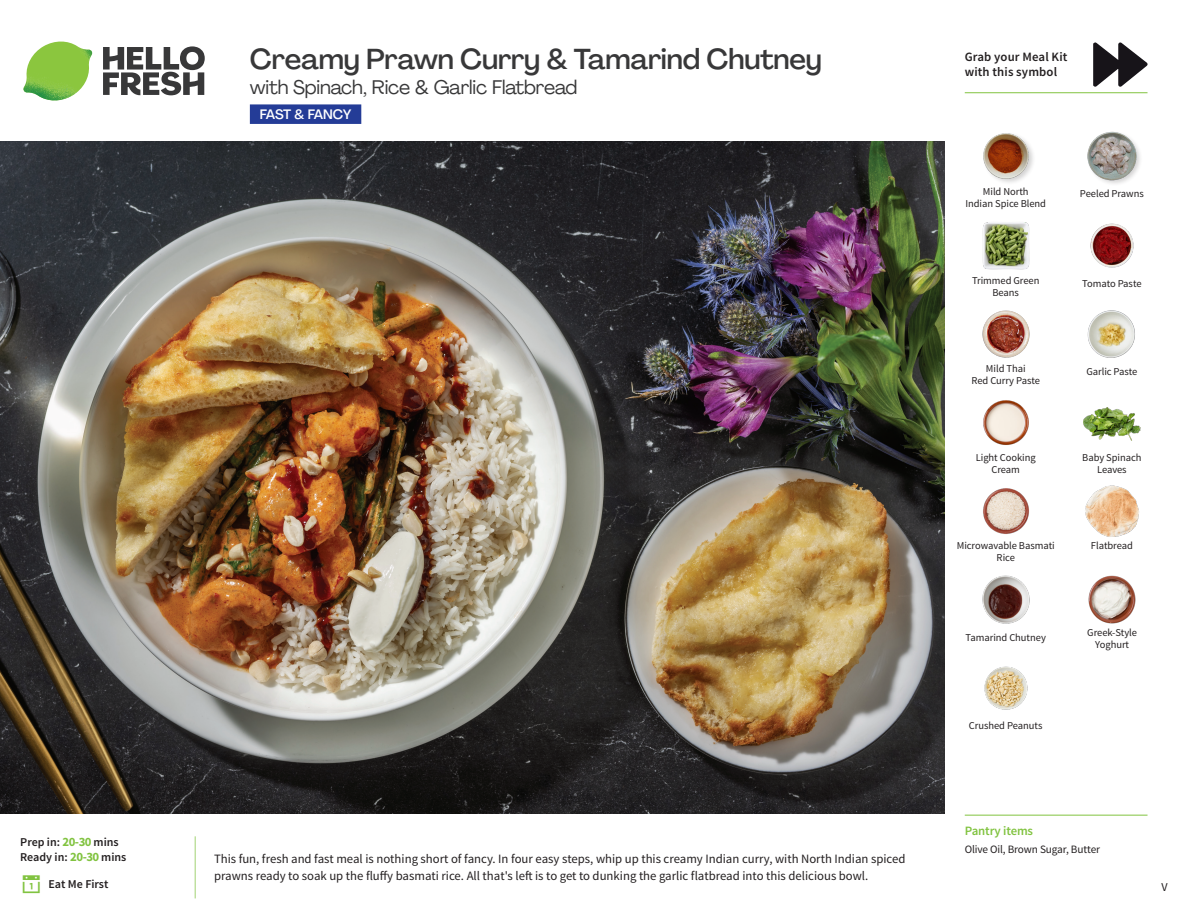
<style>
.page{position:relative;width:1188px;height:918px;background:#fff}
.page>*{position:absolute;margin:0;border:0;box-sizing:border-box;transform-origin:0 0}
._15_Titel_UK{font:500 28.5px "Agrandir";letter-spacing:-.01em;color:#383839}
._15_Titel_UK-2{font:19.5px "Agrandir";letter-spacing:-.01em;color:#383839}
.t1{font:500 13.5px "Agrandir";letter-spacing:-.035em;color:#fff}
.Step_6_Text_AU{font:12.75px/16.5px "Source Sans Pro";color:#231f20}
.t2{font:600 12.75px/15px "Source Sans Pro";letter-spacing:.01em;color:#231f20}
._04_Headers_Front{font:600 12.75px "Source Sans Pro";letter-spacing:-.01em;color:#81c340}
._04_Intro{font:600 12px "Source Sans Pro";color:#231f20}
.t3{font:12px "Source Sans Pro";color:#231f20}
._05_Pantry{font:11.25px "Source Sans Pro";letter-spacing:-.01em;color:#231f20}
._18_FRONT_ingredients{font:10.5px/12px "Source Sans Pro";letter-spacing:-.005em;color:#231f20;text-align:center}
.s1{font-weight:700;font-size:12.75px;color:#81c340}
</style>
<div class="page">
<svg style="left:103px;top:46px;width:102px;height:49px"></svg>
<img style="left:23px;top:42px;width:69px;height:59px">
<img style="left:0;top:142px;width:945px;height:672px">
<div style="left:250px;top:104px;width:111px;height:20px;background:#243c97"></div>
<svg style="left:1093px;top:42px;width:55px;height:45px"></svg>
<img style="left:1087px;top:310px;width:48px;height:48px">
<img style="left:1083px;top:407px;width:58px;height:34px">
<img style="left:983px;top:400px;width:46px;height:45px">
<img style="left:983px;top:488px;width:46px;height:46px">
<img style="left:984px;top:666px;width:44px;height:44px">
<img style="left:982px;top:575px;width:48px;height:49px">
<img style="left:1088px;top:575px;width:48px;height:49px">
<img style="left:982px;top:310px;width:48px;height:48px">
<img style="left:982px;top:222px;width:48px;height:48px">
<img style="left:1090px;top:223px;width:44px;height:45px">
<img style="left:983px;top:133px;width:50px;height:50px">
<div style="left:1087px;top:131px;width:56px;height:56px;background:#231f20;opacity:.2"></div>
<img style="left:1088px;top:132px;width:48px;height:48px">
<img style="left:1085px;top:485px;width:54px;height:52px">
<hr style="left:965px;top:815px;width:183px;height:1px;background:#81c340">
<hr style="left:965px;top:92px;width:183px;height:1px;background:#81c340">
<p class="_04_Intro" style="left:20px;top:835px;width:100px">Prep in: <span class="s1">20-30</span> mins</p>
<p class="_04_Intro" style="left:20px;top:850px;width:108px">Ready in: <span class="s1">20-30</span> mins</p>
<p class="_04_Intro" style="left:48px;top:876px;width:62px">Eat Me First</p>
<p class="_15_Titel_UK" style="left:250px;top:42px;width:574px">Creamy Prawn Curry &amp; Tamarind Chutney</p>
<p class="_15_Titel_UK-2" style="left:250px;top:75px;width:329px">with Spinach, Rice &amp; Garlic Flatbread</p>
<p class="t1" style="left:260px;top:106px;width:93px">FAST &amp; FANCY</p>
<p class="Step_6_Text_AU" style="left:214px;top:851px;width:693px">This fun, fresh and fast meal is nothing short of fancy. In four easy steps, whip up this creamy Indian curry, with North Indian spiced prawns ready to soak up the fluffy basmati rice. All that's left is to get to dunking the garlic flatbread into this delicious bowl.</p>
<p class="t2" style="left:965px;top:50px;width:104px">Grab your Meal Kit with this symbol</p>
<p class="_18_FRONT_ingredients" style="left:983px;top:186px;width:47px">Mild North</p>
<p class="_18_FRONT_ingredients" style="left:1080px;top:188px;width:65px">Peeled Prawns</p>
<p class="_18_FRONT_ingredients" style="left:965px;top:198px;width:82px">Indian Spice Blend</p>
<p class="_18_FRONT_ingredients" style="left:972px;top:275px;width:69px">Trimmed Green<br>Beans</p>
<p class="_18_FRONT_ingredients" style="left:1082px;top:277px;width:61px">Tomato Paste</p>
<p class="_18_FRONT_ingredients" style="left:986px;top:363px;width:41px">Mild Thai</p>
<p class="_18_FRONT_ingredients" style="left:1086px;top:366px;width:53px">Garlic Paste</p>
<p class="_18_FRONT_ingredients" style="left:972px;top:375px;width:70px">Red Curry Paste</p>
<p class="_18_FRONT_ingredients" style="left:976px;top:452px;width:61px">Light Cooking<br>Cream</p>
<p class="_18_FRONT_ingredients" style="left:1082px;top:452px;width:61px">Baby Spinach<br>Leaves</p>
<p class="_18_FRONT_ingredients" style="left:957px;top:540px;width:100px">Microwavable Basmati<br>Rice</p>
<p class="_18_FRONT_ingredients" style="left:1091px;top:540px;width:43px">Flatbread</p>
<p class="_18_FRONT_ingredients" style="left:966px;top:631px;width:82px">Tamarind Chutney</p>
<p class="_18_FRONT_ingredients" style="left:1087px;top:627px;width:51px">Greek-Style<br>Yoghurt</p>
<p class="_18_FRONT_ingredients" style="left:969px;top:720px;width:75px">Crushed Peanuts</p>
<p class="_04_Headers_Front" style="left:965px;top:822px;width:70px">Pantry items</p>
<p class="_05_Pantry" style="left:965px;top:842px;width:137px">Olive Oil, Brown Sugar, Butter</p>
<p class="t3" style="left:1162px;top:879px;width:8px">V</p>
</div>
